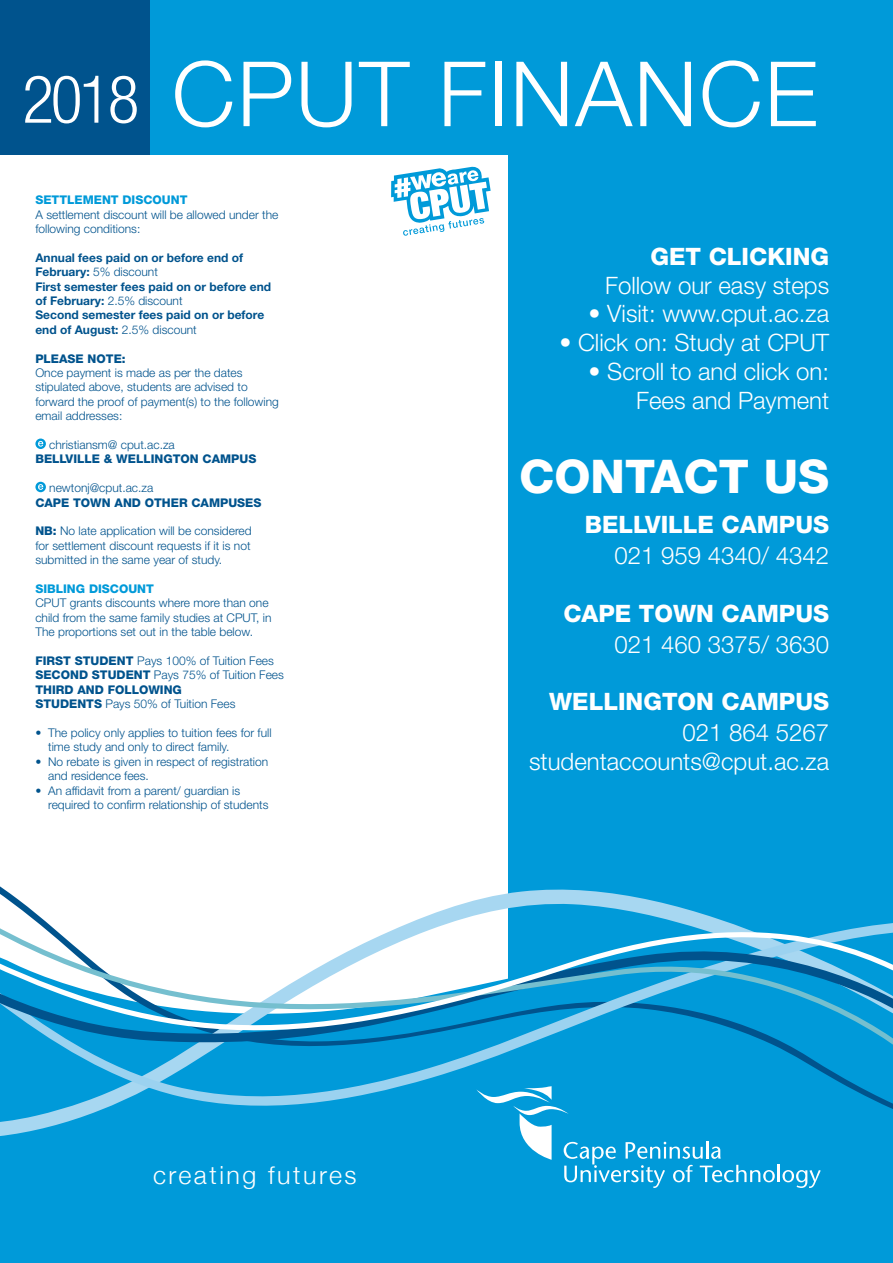
<style>
.page{position:relative;width:893px;height:1263px;background:#fff}
.page>*{position:absolute;margin:0;border:0;box-sizing:border-box;transform-origin:0 0}
.t1{font:300 90.15px "Helvetica Neue";letter-spacing:.02em;color:#fff}
.t2{font:300 condensed 66.3px "Helvetica Neue";color:#fff}
.t3{font:800 46.5px "Helvetica Neue LT Std";color:#fff}
.Table_Header{font:300 25.05px "Helvetica Neue";letter-spacing:.1em;color:#fff}
.t4{font:300 24px "Helvetica Neue LT Std";color:#fff}
.t5{font:800 24px "Helvetica Neue LT Std";color:#fff}
.t6{font:300 12px/14.4px "Helvetica Neue LT Std";color:#00538d}
.t7{font:700 12px/14.4px "Helvetica Neue LT Std";color:#00538d}
.t8{font:800 12px "Helvetica Neue LT Std";color:#00538d}
.t9{font:800 12px "Helvetica Neue LT Std";color:#009ad9}
.s1{font-weight:300}
.s2{font-weight:800}
</style>
<div class="page">
<div style="left:508px;top:146px;width:385px;height:1028px;background:#009ad9"></div>
<div style="left:145px;top:0;width:748px;height:155px;background:#009ad9"></div>
<div style="left:0;top:1156px;width:893px;height:107px;background:#009ad9"></div>
<div style="left:0;top:1142px;width:476px;height:14px;background:#009ad9"></div>
<svg style="left:0;top:1116px;width:476px;height:26px;fill:#009ad9"></svg>
<svg style="left:0;top:886px;width:893px;height:230px;fill:#009ad9"></svg>
<svg style="left:0;top:905px;width:893px;height:148px"></svg>
<svg style="left:476px;top:1086px;width:345px;height:102px"></svg>
<div style="left:0;top:0;width:149px;height:155px;background:#00538d"></div>
<svg style="left:35px;top:438px;width:11px;height:11px"></svg>
<svg style="left:35px;top:482px;width:11px;height:10px"></svg>
<svg style="left:391px;top:166px;width:100px;height:70px"></svg>
<p class="t2" style="left:22px;top:61px;width:119px">2018</p>
<p class="t1" style="left:172px;top:21px;width:648px">CPUT FINANCE</p>
<p class="t9" style="left:35px;top:193px;width:154px">SETTLEMENT DISCOUNT</p>
<p class="t6" style="left:35px;top:207px;width:244px">A settlement discount will be allowed under the following conditions:</p>
<p class="t7" style="left:35px;top:250px;width:209px">Annual fees paid on or before end of<br>February: <span class="s1">5% discount</span></p>
<p class="t7" style="left:35px;top:279px;width:237px">First semester fees paid on or before end of February: <span class="s1">2.5% discount</span></p>
<p class="t7" style="left:35px;top:308px;width:230px">Second semester fees paid on or before end of August: <span class="s1">2.5% discount</span></p>
<p class="t8" style="left:35px;top:351px;width:92px">PLEASE NOTE:</p>
<p class="t6" style="left:35px;top:365px;width:245px">Once payment is made as per the dates stipulated above, students are advised to forward the proof of payment(s) to the following email addresses:</p>
<p class="t6" style="left:49px;top:437px;width:127px">christiansm@ cput.ac.za</p>
<p class="t8" style="left:35px;top:452px;width:222px">BELLVILLE &amp; WELLINGTON CAMPUS</p>
<p class="t6" style="left:49px;top:480px;width:106px">newtonj@cput.ac.za</p>
<p class="t8" style="left:35px;top:495px;width:228px">CAPE TOWN AND OTHER CAMPUSES</p>
<p class="t6" style="left:35px;top:524px;width:218px;text-align:justify"><span class="s2">NB:</span> No late application will be considered for settlement discount requests if it is not submitted in the same year of study.</p>
<p class="t9" style="left:35px;top:582px;width:120px">SIBLING DISCOUNT</p>
<p class="t6" style="left:35px;top:596px;width:238px">CPUT grants discounts where more than one child from the same family studies at CPUT, in</p>
<p class="t6" style="left:35px;top:624px;width:219px">The proportions set out in the table below.</p>
<p class="t6" style="left:35px;top:653px;width:240px"><span class="s2">FIRST STUDENT</span> Pays 100% of Tuition Fees</p>
<p class="t6" style="left:35px;top:668px;width:250px"><span class="s2">SECOND STUDENT</span> Pays 75% of Tuition Fees</p>
<p class="t8" style="left:35px;top:682px;width:148px">THIRD AND FOLLOWING</p>
<p class="t6" style="left:35px;top:696px;width:202px"><span class="s2">STUDENTS</span> Pays 50% of Tuition Fees</p>
<p class="t6" style="left:48px;top:725px;width:225px;text-indent:-13px">• The policy only applies to tuition fees for full time study and only to direct family.</p>
<p class="t6" style="left:48px;top:754px;width:222px;text-indent:-13px">• No rebate is given in respect of registration and residence fees.</p>
<p class="t6" style="left:48px;top:783px;width:222px;text-indent:-13px">• An affidavit from a parent/ guardian is required to confirm relationship of students</p>
<p class="Table_Header" style="left:153px;top:1155px;width:205px">creating futures</p>
<p class="t5" style="left:650px;top:242px;width:180px">GET CLICKING</p>
<p class="t4" style="left:605px;top:270px;width:226px">Follow our easy steps</p>
<p class="t4" style="left:588px;top:299px;width:242px">• Visit: www.cput.ac.za</p>
<p class="t4" style="left:559px;top:328px;width:271px">• Click on: Study at CPUT</p>
<p class="t4" style="left:589px;top:357px;width:242px">• Scroll to and click on:</p>
<p class="t4" style="left:636px;top:386px;width:194px">Fees and Payment</p>
<p class="t3" style="left:519px;top:449px;width:312px">CONTACT US</p>
<p class="t5" style="left:585px;top:510px;width:246px">BELLVILLE CAMPUS</p>
<p class="t4" style="left:614px;top:541px;width:216px">021 959 4340/ 4342</p>
<p class="t5" style="left:563px;top:599px;width:267px">CAPE TOWN CAMPUS</p>
<p class="t4" style="left:614px;top:629px;width:216px">021 460 3375/ 3630</p>
<p class="t5" style="left:549px;top:687px;width:282px">WELLINGTON CAMPUS</p>
<p class="t4" style="left:682px;top:718px;width:148px">021 864 5267</p>
<p class="t4" style="left:529px;top:747px;width:302px">studentaccounts@cput.ac.za</p>
</div>
